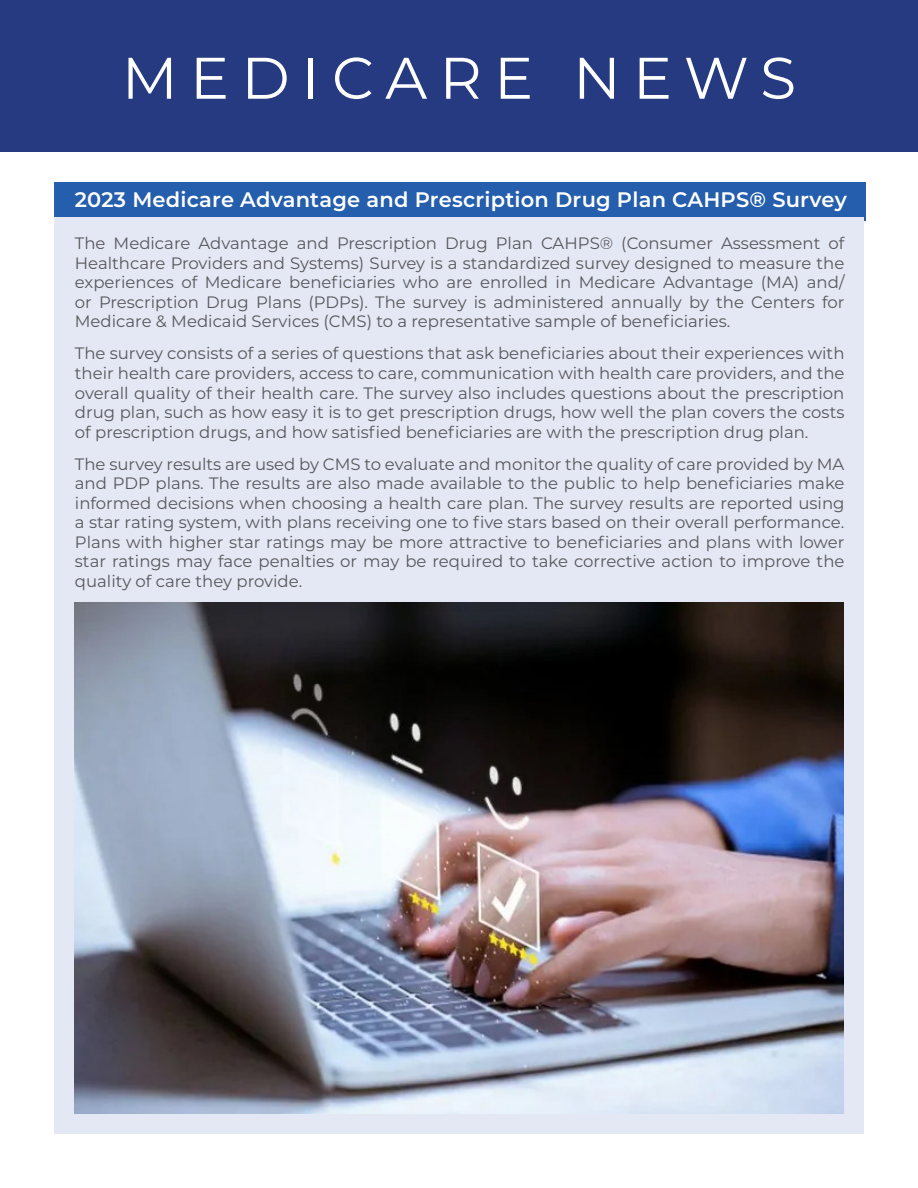
<style>
.page{position:relative;width:918px;height:1188px;background:#fff}
.page>*{position:absolute;margin:0;border:0;box-sizing:border-box;transform-origin:0 0}
.t1{font:58.5px "Montserrat";letter-spacing:.21em;color:#fff}
.t2{font:600 21px "Montserrat";letter-spacing:.01em;color:#fff}
.t3{font:16.5px/19.5px "Montserrat";color:#57585a;text-align:justify}
</style>
<div class="page">
<div style="left:0;top:0;width:918px;height:151px;background:#253a80"></div>
<div style="left:54px;top:182px;width:811px;height:39px;background:#245eac"></div>
<div style="left:54px;top:217px;width:809px;height:917px;background:#e4e7f4"></div>
<img style="left:75px;top:602px;width:768px;height:512px">
<p class="t1" style="left:122px;top:38px;width:676px">MEDICARE NEWS</p>
<p class="t2" style="left:75px;top:185px;width:773px">2023 Medicare Advantage and Prescription Drug Plan CAHPS® Survey</p>
<p class="t3" style="left:75px;top:233px;width:771px">The Medicare Advantage and Prescription Drug Plan CAHPS® (Consumer Assessment of Healthcare Providers and Systems) Survey is a standardized survey designed to measure the experiences of Medicare beneficiaries who are enrolled in Medicare Advantage (MA) and/ or Prescription Drug Plans (PDPs). The survey is administered annually by the Centers for Medicare &amp; Medicaid Services (CMS) to a representative sample of beneficiaries.</p>
<p class="t3" style="left:75px;top:343px;width:771px">The survey consists of a series of questions that ask beneficiaries about their experiences with their health care providers, access to care, communication with health care providers, and the overall quality of their health care. The survey also includes questions about the prescription drug plan, such as how easy it is to get prescription drugs, how well the plan covers the costs of prescription drugs, and how satisfied beneficiaries are with the prescription drug plan.</p>
<p class="t3" style="left:75px;top:454px;width:771px">The survey results are used by CMS to evaluate and monitor the quality of care provided by MA and PDP plans. The results are also made available to the public to help beneficiaries make informed decisions when choosing a health care plan. The survey results are reported using a star rating system, with plans receiving one to five stars based on their overall performance.<br>Plans with higher star ratings may be more attractive to beneficiaries and plans with lower star ratings may face penalties or may be required to take corrective action to improve the quality of care they provide.</p>
</div>
